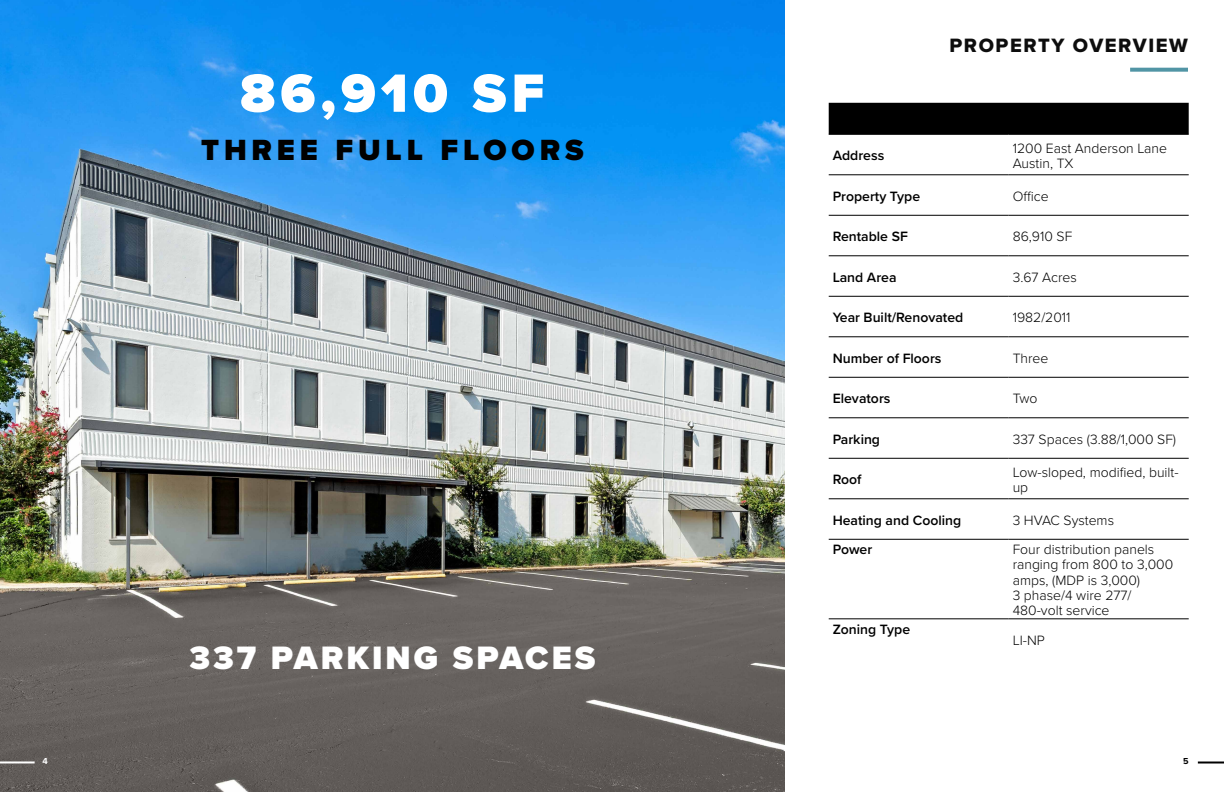
<style>
.page{position:relative;width:1224px;height:792px;background:#fff}
.page>*{position:absolute;margin:0;border:0;box-sizing:border-box;transform-origin:0 0}
.t1{font:900 55.8px "Proxima Nova";letter-spacing:.09em;color:#fff}
.t2{font:900 33.6px "Proxima Nova";letter-spacing:.09em;color:#fff}
.t3{font:900 30.3px "Proxima Nova";letter-spacing:.16em;color:#000}
.t4{font:20px "Proxima Nova Extrabld";letter-spacing:.08em;color:#0d0d0d}
.t5{font:300 14px/15.1px "Proxima Nova";color:#000}
.t6{font:600 14px "Proxima Nova";color:#000}
.t7{font:700 9px "Proxima Nova";color:#fff}
.t8{font:700 9px "Proxima Nova";color:#000}
</style>
<div class="page">
<img style="left:0;top:0;width:785px;height:792px">
<svg style="left:1130px;top:68px;width:58px;height:4px"></svg>
<div style="left:829px;top:103px;width:360px;height:31px;background:#000"></div>
<hr style="left:829px;top:134px;width:180px;height:1px;background:#000">
<hr style="left:1009px;top:134px;width:180px;height:1px;background:#000">
<hr style="left:829px;top:175px;width:180px;height:1px;background:#000">
<hr style="left:1009px;top:175px;width:180px;height:1px;background:#000">
<hr style="left:829px;top:215px;width:180px;height:1px;background:#000">
<hr style="left:1009px;top:215px;width:180px;height:1px;background:#000">
<hr style="left:829px;top:256px;width:180px;height:1px;background:#000">
<hr style="left:1009px;top:256px;width:180px;height:1px;background:#000">
<hr style="left:829px;top:296px;width:180px;height:1px;background:#000">
<hr style="left:1009px;top:296px;width:180px;height:1px;background:#000">
<hr style="left:829px;top:337px;width:180px;height:1px;background:#000">
<hr style="left:1009px;top:337px;width:180px;height:1px;background:#000">
<hr style="left:829px;top:377px;width:180px;height:1px;background:#000">
<hr style="left:1009px;top:377px;width:180px;height:1px;background:#000">
<hr style="left:829px;top:418px;width:180px;height:1px;background:#000">
<hr style="left:1009px;top:418px;width:180px;height:1px;background:#000">
<hr style="left:829px;top:458px;width:180px;height:1px;background:#000">
<hr style="left:1009px;top:458px;width:180px;height:1px;background:#000">
<hr style="left:829px;top:499px;width:180px;height:1px;background:#000">
<hr style="left:1009px;top:499px;width:180px;height:1px;background:#000">
<hr style="left:829px;top:539px;width:180px;height:1px;background:#000">
<hr style="left:1009px;top:539px;width:180px;height:1px;background:#000">
<hr style="left:829px;top:619px;width:180px;height:1px;background:#000">
<hr style="left:1009px;top:619px;width:180px;height:1px;background:#000">
<hr style="left:0;top:761px;width:35px;height:2px;background:#fff">
<hr style="left:1198px;top:762px;width:26px;height:2px;background:#000">
<h1 class="t1" style="left:240px;top:52px;width:306px">86,910 SF</h1>
<h3 class="t3" style="left:201px;top:127px;width:384px">THREE FULL FLOORS</h3>
<h2 class="t2" style="left:189px;top:633px;width:408px">337 PARKING SPACES</h2>
<h3 class="t4" style="left:949px;top:30px;width:240px">PROPERTY OVERVIEW</h3>
<p class="t6" style="left:833px;top:145px;width:53px">Address</p>
<p class="t5" style="left:1013px;top:140px;width:156px">1200 East Anderson Lane<br>Austin, TX</p>
<p class="t6" style="left:833px;top:185px;width:89px">Property Type</p>
<p class="t5" style="left:1013px;top:188px;width:37px">Office</p>
<p class="t6" style="left:833px;top:226px;width:77px">Rentable SF</p>
<p class="t5" style="left:1013px;top:228px;width:61px">86,910 SF</p>
<p class="t6" style="left:833px;top:266px;width:65px">Land Area</p>
<p class="t5" style="left:1013px;top:269px;width:66px">3.67 Acres</p>
<p class="t6" style="left:833px;top:307px;width:132px">Year Built/Renovated</p>
<p class="t5" style="left:1013px;top:309px;width:59px">1982/2011</p>
<p class="t6" style="left:833px;top:347px;width:110px">Number of Floors</p>
<p class="t5" style="left:1013px;top:350px;width:37px">Three</p>
<p class="t6" style="left:833px;top:388px;width:59px">Elevators</p>
<p class="t5" style="left:1013px;top:390px;width:26px">Two</p>
<p class="t6" style="left:833px;top:428px;width:49px">Parking</p>
<p class="t5" style="left:1013px;top:431px;width:165px">337 Spaces (3.88/1,000 SF)</p>
<p class="t6" style="left:833px;top:469px;width:30px">Roof</p>
<p class="t5" style="left:1013px;top:464px;width:167px">Low-sloped, modified, built&shy;up</p>
<p class="t6" style="left:833px;top:509px;width:130px">Heating and Cooling</p>
<p class="t5" style="left:1013px;top:512px;width:103px">3 HVAC Systems</p>
<p class="t6" style="left:833px;top:539px;width:41px">Power</p>
<p class="t5" style="left:1013px;top:541px;width:162px">Four distribution panels ranging from 800 to 3,000 amps, (MDP is 3,000)<br>3 phase/4 wire 277/<br>480-volt service</p>
<p class="t6" style="left:833px;top:619px;width:79px">Zoning Type</p>
<p class="t5" style="left:1013px;top:632px;width:34px">LI-NP</p>
<p class="t7" style="left:42px;top:754px;width:7px">4</p>
<p class="t8" style="left:1183px;top:754px;width:7px">5</p>
</div>
